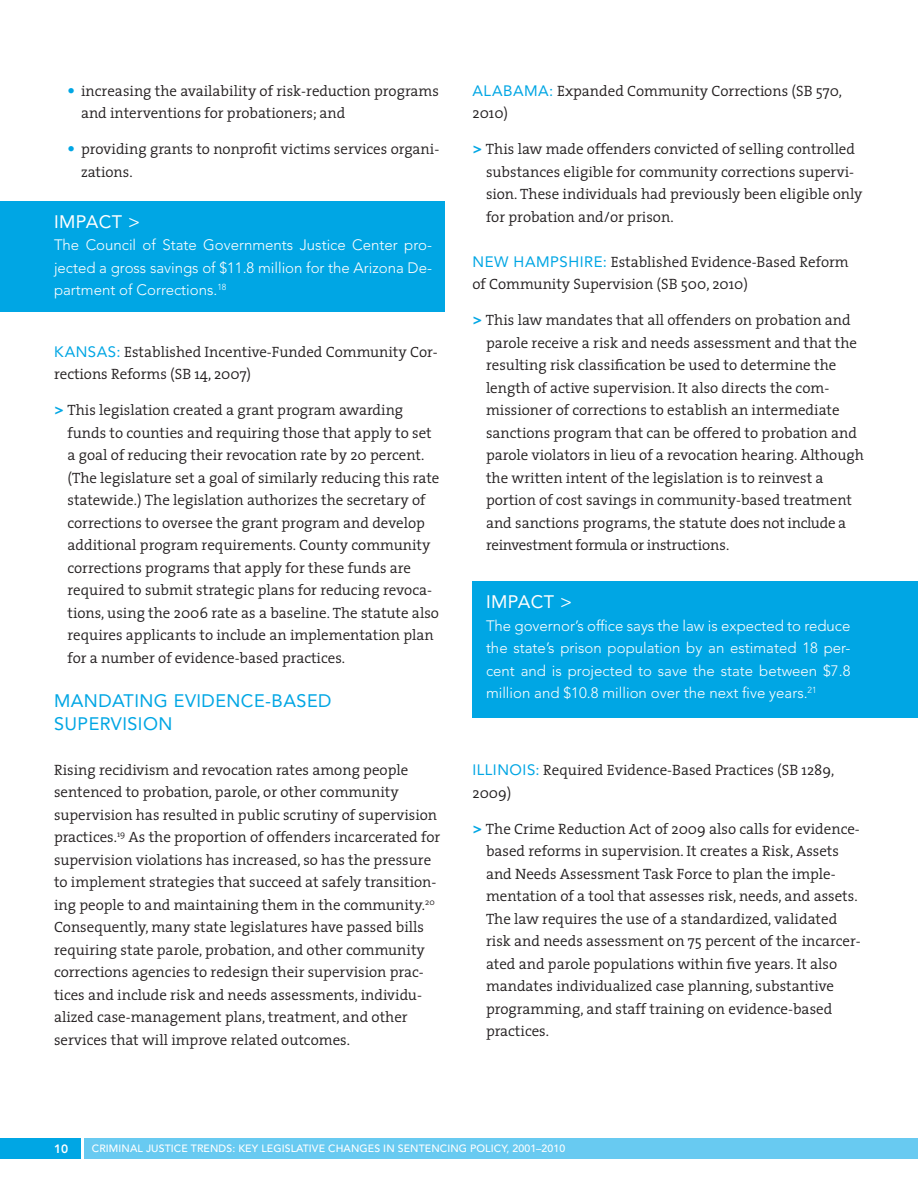
<style>
.page{position:relative;width:918px;height:1188px;background:#fff}
.page>*{position:absolute;margin:0;border:0;box-sizing:border-box;transform-origin:0 0}
.Subhead_-_Sans{font:18px/22.5px "Avenir LT Std";letter-spacing:.025em;color:#00a6e4}
.Subhead_-_Sans_-_whi{font:18px "Avenir LT Std";letter-spacing:.025em;color:#fff}
.Body_-_bullets{font:300 15px/22.5px "The Serif";color:#231f20}
.Body-1st_Para-no_ind{font:300 15px/22.5px "The Serif";color:#231f20}
.Body_-_sans{font:300 15px/22.5px "Avenir LT Std";color:#fff;text-align:justify}
.t1{font:800 12px "Avenir LT Std";color:#fff}
.t2{font:500 10.5px "Avenir";letter-spacing:.01em;color:#fff}
.s1{font-family:"Avenir LT Std";font-weight:800;color:#00a6e4}
.s2{font-family:"Avenir LT Std";font-weight:400;color:#00a6e4}
</style>
<div class="page">
<div style="left:84px;top:1138px;width:834px;height:20px;background:#68caf1"></div>
<div style="left:0;top:1138px;width:81px;height:20px;background:#00a6e4"></div>
<div style="left:0;top:201px;width:446px;height:111px;background:#00a6e4"></div>
<div style="left:472px;top:581px;width:446px;height:137px;background:#00a6e4"></div>
<p class="Body_-_bullets" style="left:81px;top:80px;width:359px;text-indent:-14px"><span class="s1">•</span> increasing the availability of risk-reduction programs and interventions for probationers; and</p>
<p class="Body_-_bullets" style="left:81px;top:138px;width:360px;text-indent:-14px"><span class="s1">•</span> providing grants to nonprofit victims services organi&shy;zations.</p>
<p class="Subhead_-_Sans_-_whi" style="left:54px;top:211px;width:88px">IMPACT &gt;</p>
<p class="Body_-_sans" style="left:54px;top:234px;width:380px">The Council of State Governments Justice Center pro&shy;jected a gross savings of $11.8 million for the Arizona De&shy;partment of Corrections.<sup>18</sup></p>
<p class="Body-1st_Para-no_ind" style="left:54px;top:341px;width:385px"><span class="s2">KANSAS:</span> Established Incentive-Funded Community Cor&shy;rections Reforms (SB 14, 2007)</p>
<p class="Body_-_bullets" style="left:68px;top:399px;width:373px;text-indent:-14px"><span class="s1">&gt;</span> This legislation created a grant program awarding funds to counties and requiring those that apply to set a goal of reducing their revocation rate by 20 percent. (The legislature set a goal of similarly reducing this rate statewide.) The legislation authorizes the secretary of corrections to oversee the grant program and develop additional program requirements. County community corrections programs that apply for these funds are required to submit strategic plans for reducing revoca&shy;tions, using the 2006 rate as a baseline. The statute also requires applicants to include an implementation plan for a number of evidence-based practices.</p>
<p class="Subhead_-_Sans" style="left:54px;top:690px;width:277px">MANDATING EVIDENCE-BASED<br>SUPERVISION</p>
<p class="Body-1st_Para-no_ind" style="left:54px;top:758px;width:388px">Rising recidivism and revocation rates among people sentenced to probation, parole, or other community supervision has resulted in public scrutiny of supervision practices.<sup>19</sup> As the proportion of offenders incarcerated for supervision violations has increased, so has the pressure to implement strategies that succeed at safely transition&shy;ing people to and maintaining them in the community.<sup>20<br></sup>Consequently, many state legislatures have passed bills requiring state parole, probation, and other community corrections agencies to redesign their supervision prac&shy;tices and include risk and needs assessments, individu&shy;alized case-management plans, treatment, and other services that will improve related outcomes.</p>
<p class="Body-1st_Para-no_ind" style="left:472px;top:80px;width:371px"><span class="s2">ALABAMA:</span> Expanded Community Corrections (SB 570,<br>2010)</p>
<p class="Body_-_bullets" style="left:486px;top:138px;width:378px;text-indent:-14px"><span class="s1">&gt;</span> This law made offenders convicted of selling controlled substances eligible for community corrections supervi&shy;sion. These individuals had previously been eligible only for probation and/or prison.</p>
<p class="Body-1st_Para-no_ind" style="left:472px;top:251px;width:378px"><span class="s2">N EW H AMP SHIRE:</span> Established Evidence-Based Reform of Community Supervision (SB 500, 2010)</p>
<p class="Body_-_bullets" style="left:486px;top:309px;width:379px;text-indent:-14px"><span class="s1">&gt;</span> This law mandates that all offenders on probation and parole receive a risk and needs assessment and that the resulting risk classification be used to determine the length of active supervision. It also directs the com&shy;missioner of corrections to establish an inter-mediate sanctions program that can be offered to pro--bation and parole violators in lieu of a revocation hearing. Although the written intent of the legislation is to reinvest a portion of cost savings in community-based treatment and sanctions programs, the statute does not include a reinvestment formula or instructions.</p>
<p class="Subhead_-_Sans_-_whi" style="left:486px;top:591px;width:88px">IMPACT &gt;</p>
<p class="Body_-_sans" style="left:486px;top:614px;width:366px">The governor’s office says the law is expected to reduce the state’s prison population by an estimated 18 per&shy;cent and is projected to save the state between $7.8 million and $10.8 million over the next five years.<sup>21</sup></p>
<p class="Body-1st_Para-no_ind" style="left:472px;top:759px;width:363px"><span class="s2">I LLINOIS:</span> Required Evidence-Based Practices (SB 1289,<br>2009)</p>
<p class="Body_-_bullets" style="left:486px;top:818px;width:376px;text-indent:-14px"><span class="s1">&gt;</span> The Crime Reduction Act of 2009 also calls for evidence&shy;based reforms in supervision. It creates a Risk, Assets and Needs Assessment Task Force to plan the imple&shy;mentation of a tool that assesses risk, needs, and assets.<br>The law requires the use of a standardized, validated risk and needs assessment on 75 percent of the incarcer&shy;ated and parole populations within five years. It also mandates individualized case planning, substantive programming, and staff training on evidence-based practices.</p>
<p class="t1" style="left:54px;top:1141px;width:16px">10</p>
<p class="t2" style="left:92px;top:1142px;width:113px">CRIM INAL JUSTICE TREN</p>
<p class="t2" style="left:219px;top:1142px;width:194px">DS: KEY LEGISLATIVE CHAN GES IN SENTENC</p>
<p class="t2" style="left:447px;top:1142px;width:119px">IN G POLICY, 2001–2010</p>
</div>
